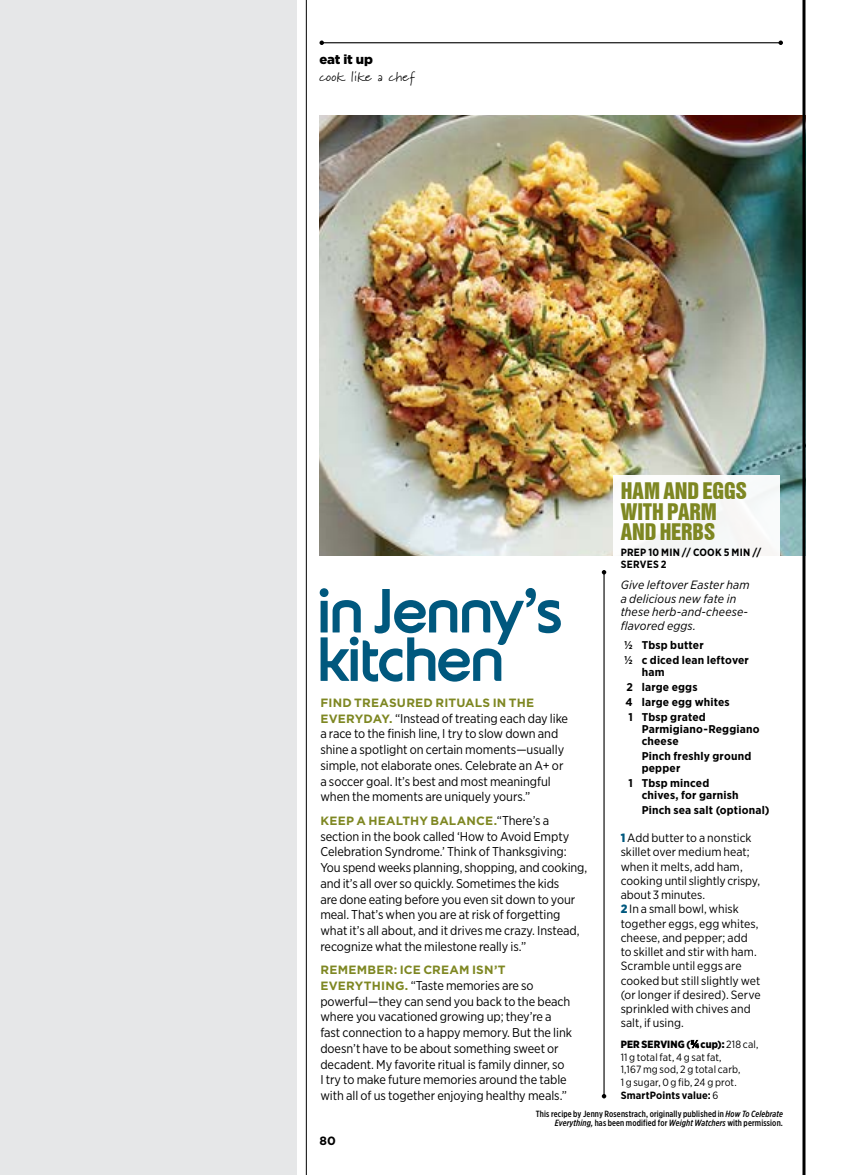
<style>
.page{position:relative;width:864px;height:1175px;background:#fff}
.page>*{position:absolute;margin:0;border:0;box-sizing:border-box;transform-origin:0 0}
.t1{font:500 64.05px/48.4px "Universal Doomsday";letter-spacing:-.04em;color:#00587e}
.t2{font:21px/20.2px "Swiss 921 BT Regular A";color:#7e8722}
.t3{font:13.5px "Marydale";letter-spacing:.03em;color:#000}
.t4{font:900 13.2px "Gotham";letter-spacing:-.02em;color:#000}
.t5{font:12.75px/15.8px "Gotham Narrow";letter-spacing:-.005em;color:#000}
.t6{font:12px/14.2px "Gotham Narrow";color:#000}
.t7{font:700 12px "Gotham";letter-spacing:.02em;color:#7e8722}
.t8{font:italic 12px/13.5px "Gotham Narrow";letter-spacing:.01em;color:#000}
.t9{font:700 12px "Gotham";color:#000}
.t10{font:700 11.25px/15px "Gotham Narrow";letter-spacing:.015em;color:#000;scale:1.05 1}
.t11{font:10.5px/12.8px "Gotham Narrow";letter-spacing:.01em;color:#000}
.t12{font:700 10.5px/12px "Gotham Narrow";letter-spacing:.025em;color:#000}
.t13{font:500 9px/9px "Gotham X Narrow";letter-spacing:.015em;color:#000;text-align:right}
.s1{font-weight:900;color:#00587e}
.s2{font-weight:900}
.s3{font-weight:700}
.s4{font-style:italic}
.s5{font-family:"Gotham";font-weight:700;font-size:12px;color:#7e8722}
.s6{font-family:"Gotham Narrow";font-weight:400;font-size:12.75px;color:#000}
</style>
<div class="page">
<div style="left:0;top:0;width:297px;height:1174px;background:#e6e7e8"></div>
<hr style="left:306px;top:0;width:1px;height:1174px;background:#000">
<hr style="left:322px;top:42px;width:459px;height:1px;background:#000">
<svg style="left:320px;top:40px;width:4px;height:5px"></svg>
<svg style="left:778px;top:40px;width:5px;height:5px"></svg>
<img style="left:320px;top:115px;width:482px;height:440px">
<svg style="left:802px;top:0;width:4px;height:1174px;background:#2e3232"></svg>
<hr style="left:603px;top:572px;width:2px;height:524px;background:#000">
<svg style="left:602px;top:1094px;width:4px;height:4px"></svg>
<svg style="left:602px;top:570px;width:4px;height:4px"></svg>
<div style="left:613px;top:475px;width:167px;height:634px;background:#fff"></div>
<svg style="left:691px;top:1040px;width:8px;height:8px"></svg>
<p class="t4" style="left:320px;top:50px;width:55px">eat it up</p>
<p class="t3" style="left:320px;top:68px;width:97px">cook like a chef</p>
<h2 class="t2" style="left:621px;top:480px;width:127px">HAM AND EGGS<br>WITH PARM<br>AND HERBS</h2>
<p class="t12" style="left:621px;top:546px;width:142px">PREP 10 MIN // COOK 5 MIN //<br>SERVES 2</p>
<p class="t8" style="left:621px;top:578px;width:130px">Give leftover Easter ham a delicious new fate in these herb-and-cheese&shy;flavored eggs.</p>
<p class="t10" style="left:624px;top:638px;width:120px">½ Tbsp butter<br>½ c diced lean leftover</p>
<p class="t10" style="left:626px;top:665px;width:101px;text-indent:16px">ham<br>2 large eggs<br>4 large egg whites<br>1 Tbsp grated</p>
<p class="t10" style="left:642px;top:723px;width:114px;line-height:12px">Parmigiano-Reggiano cheese</p>
<p class="t10" style="left:642px;top:750px;width:106px;line-height:12px">Pinch freshly ground pepper</p>
<p class="t10" style="left:642px;top:777px;width:94px;line-height:12px;text-indent:-13px">1 Tbsp minced chives, for garnish</p>
<p class="t10" style="left:642px;top:803px;width:123px">Pinch sea salt (optional)</p>
<p class="t6" style="left:621px;top:830px;width:142px"><span class="s1">1</span> Add butter to a nonstick skillet over medium heat; when it melts, add ham, cooking until slightly crispy, about 3 minutes.<br><span class="s1">2</span> In a small bowl, whisk together eggs, egg whites, cheese, and pepper; add to skillet and stir with ham.<br>Scramble until eggs are cooked but still slightly wet (or longer if desired). Serve sprinkled with chives and salt, if using.</p>
<p class="t11" style="left:621px;top:1037px;width:139px"><span class="s2">PER SERVING (</span><span class="s3">¾</span><span class="s2">cup):</span> 218 cal,<br>11 g total fat, 4 g sat fat,<br>1,167 mg sod, 2 g total carb,<br>1 g sugar, 0 g fib, 24 g prot.<br><span class="s3">SmartPoints value:</span> 6</p>
<p class="t13" style="left:536px;top:1109px;width:249px">This recipe by Jenny Rosenstrach, originally published in <span class="s4">How To Celebrate<br>Everything,</span> has been modified for <span class="s4">Weight Watchers</span> with permission.</p>
<h1 class="t1" style="left:316px;top:590px;width:248px">in Jenny’s kitchen</h1>
<p class="t7" style="left:320px;top:694px;width:215px">FIND TREASURED RITUALS IN THE</p>
<p class="t5" style="left:320px;top:710px;width:249px"><span class="s5">EVERYDAY.</span> “Instead of treating each day like a race to the finish line, I try to slow down and shine a spotlight on certain moments—usually simple, not elaborate ones. Celebrate an A+ or a soccer goal. It’s best and most meaningful when the moments are uniquely yours.”</p>
<p class="t7" style="left:320px;top:812px;width:230px">KEEP A HEALTHY BALANCE.<span class="s6">“There’s a</span></p>
<p class="t5" style="left:320px;top:828px;width:268px">section in the book called ‘How to Avoid Empty Celebration Syndrome.’ Think of Thanksgiving:<br>You spend weeks planning, shopping, and cooking, and it’s all over so quickly. Sometimes the kids<br>are done eating before you even sit down to your meal. That’s when you are at risk of forgetting what it’s all about, and it drives me crazy. Instead, recognize what the milestone really is.”</p>
<p class="t7" style="left:320px;top:961px;width:187px">REMEMBER: ICE CREAM ISN’T</p>
<p class="t5" style="left:320px;top:977px;width:253px"><span class="s5">EVERYTHING.</span> “Taste memories are so powerful—they can send you back to the beach where you vacationed growing up; they’re a fast connection to a happy memory. But the link doesn’t have to be about something sweet or decadent. My favorite ritual is family dinner, so<br>I try to make future memories around the table with all of us together enjoying healthy meals.”</p>
<p class="t9" style="left:320px;top:1132px;width:18px">80</p>
</div>
